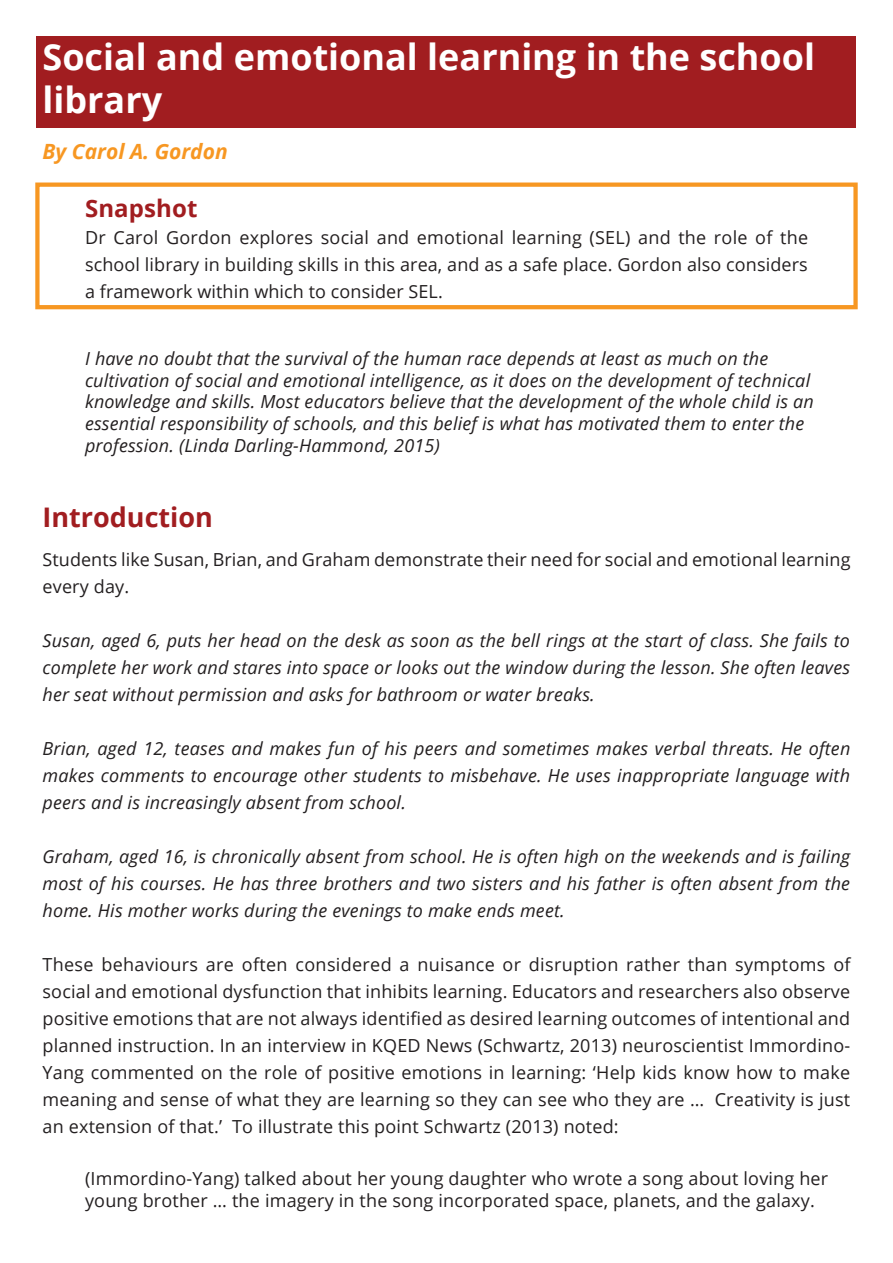
<style>
.page{position:relative;width:893px;height:1263px;background:#fff}
.page>*{position:absolute;margin:0;border:0;box-sizing:border-box;transform-origin:0 0}
.t1{font:700 36px/43.2px "Open Sans";color:#fff}
.Section_Heading{font:700 27px "Open Sans";color:#a11d20}
.Snapshot{font:700 24px "Open Sans";letter-spacing:.005em;color:#a11d20}
.Author{font:italic 700 21px "Open Sans";color:#f79722}
.Direct_Quote_Block{font:italic 18px/27px "Open Sans";letter-spacing:.01em;color:#231f20;text-align:justify}
.Snapshot-2{font:18px/27px "Open Sans";letter-spacing:.005em;color:#231f20;text-align:justify}
.Direct_Quote_Block-2{font:18px/21.6px "Open Sans";letter-spacing:.01em;color:#231f20}
</style>
<div class="page">
<div style="left:37px;top:37px;width:819px;height:91px;background:#a11d20"></div>
<div style="left:35px;top:182px;width:823px;height:127px;border:4px solid #f79722"></div>
<h1 class="t1" style="left:43px;top:34px;width:774px">Social and emotional learning in the school library</h1>
<h5 class="Author" style="left:43px;top:137px;width:187px">By Carol A. Gordon</h5>
<h2 class="Snapshot" style="left:85px;top:191px;width:114px">Snapshot</h2>
<h2 class="Snapshot-2" style="left:85px;top:223px;width:724px">Dr Carol Gordon explores social and emotional learning (SEL) and the role of the school library in building skills in this area, and as a safe place. Gordon also considers a framework within which to consider SEL.</h2>
<p class="Direct_Quote_Block" style="left:85px;top:347px;width:730px;line-height:21.6px;text-align:left">I have no doubt that the survival of the human race depends at least as much on the cultivation of social and emotional intelligence, as it does on the development of technical knowledge and skills. Most educators believe that the development of the whole child is an essential responsibility of schools, and this belief is what has motivated them to enter the profession. (Linda Darling-Hammond, 2015)</p>
<h2 class="Section_Heading" style="left:43px;top:498px;width:172px">Introduction</h2>
<p class="Snapshot-2" style="left:43px;top:545px;width:809px">Students like Susan, Brian, and Graham demonstrate their need for social and emotional learning every day.</p>
<p class="Direct_Quote_Block" style="left:43px;top:627px;width:809px">Susan, aged 6, puts her head on the desk as soon as the bell rings at the start of class. She fails to complete her work and stares into space or looks out the window during the lesson. She often leaves her seat without permission and asks for bathroom or water breaks.</p>
<p class="Direct_Quote_Block" style="left:43px;top:735px;width:809px">Brian, aged 12, teases and makes fun of his peers and sometimes makes verbal threats. He often makes comments to encourage other students to misbehave. He uses inappropriate language with peers and is increasingly absent from school.</p>
<p class="Direct_Quote_Block" style="left:43px;top:843px;width:809px">Graham, aged 16, is chronically absent from school. He is often high on the weekends and is failing most of his courses. He has three brothers and two sisters and his father is often absent from the home. His mother works during the evenings to make ends meet.</p>
<p class="Snapshot-2" style="left:43px;top:951px;width:810px">These behaviours are often considered a nuisance or disruption rather than symptoms of social and emotional dysfunction that inhibits learning. Educators and researchers also observe positive emotions that are not always identified as desired learning outcomes of intentional and planned instruction. In an interview in KQED News (Schwartz, 2013) neuroscientist Immordino-Yang commented on the role of positive emotions in learning: ‘Help kids know how to make meaning and sense of what they are learning so they can see who they are … Creativity is just an extension of that.’ To illustrate this point Schwartz (2013) noted:</p>
<p class="Direct_Quote_Block-2" style="left:85px;top:1167px;width:745px">(Immordino-Yang) talked about her young daughter who wrote a song about loving her young brother … the imagery in the song incorporated space, planets, and the galaxy.</p>
</div>
